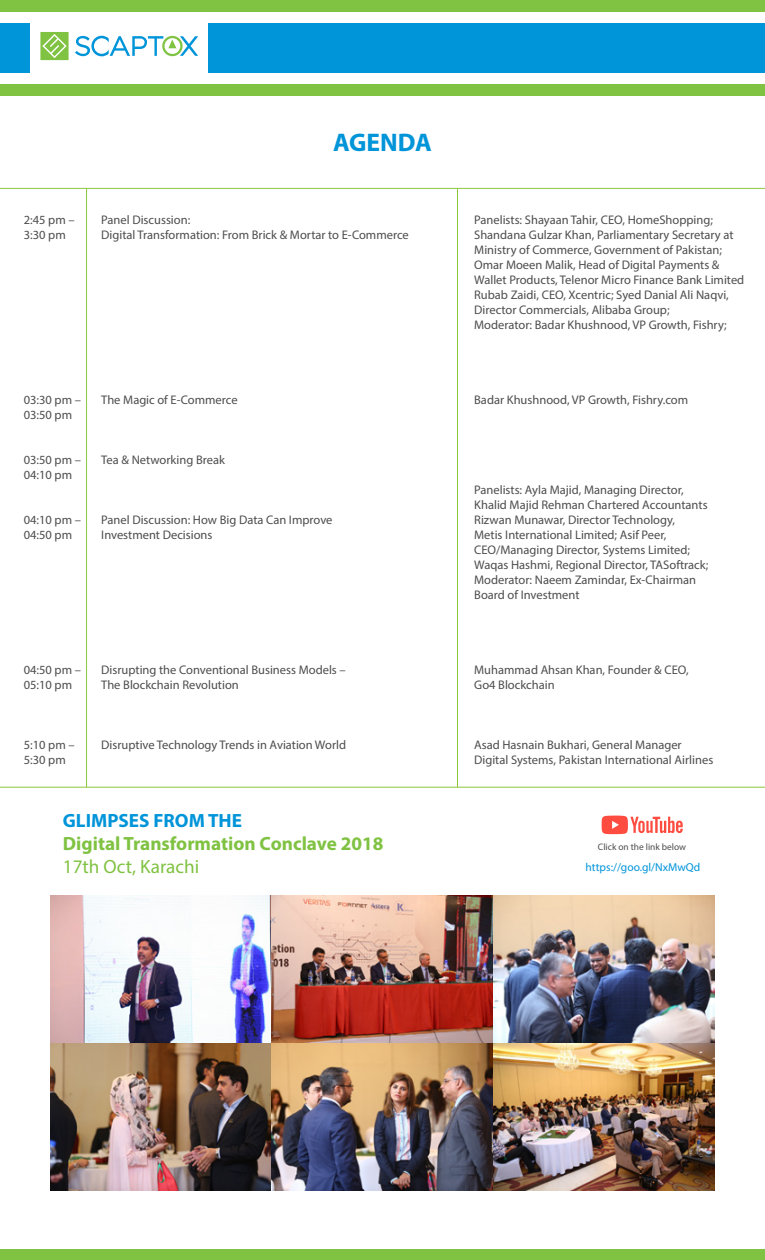
<style>
.page{position:relative;width:765px;height:1260px;background:#fff}
.page>*{position:absolute;margin:0;border:0;box-sizing:border-box;transform-origin:0 0}
.t1{font:700 25.5px "Myriad Pro";color:#0094d9}
.t2{font:700 19.25px "Myriad Pro";color:#80c242}
.t3{font:700 19.25px "Myriad Pro";color:#0094d9}
.t4{font:19.25px "Myriad Pro";color:#80c242}
.t5{font:12.5px/15px "Myriad Pro";color:#4d4d4d}
.t6{font:11.5px "Myriad Pro";color:#0094d9}
.t7{font:9.38px "Myriad Pro";color:#4d4d4d}
</style>
<div class="page">
<div style="left:0;top:1249px;width:765px;height:11px;background:#80c242"></div>
<hr style="left:86px;top:188px;width:1px;height:599px;background:#8cc63f">
<hr style="left:0;top:787px;width:765px;height:1px;background:#8cc63f">
<hr style="left:0;top:188px;width:765px;height:1px;background:#8cc63f">
<hr style="left:457px;top:188px;width:1px;height:599px;background:#8cc63f">
<img style="left:50px;top:895px;width:665px;height:296px">
<svg style="left:40px;top:32px;width:29px;height:28px"></svg>
<svg style="left:75px;top:36px;width:123px;height:20px"></svg>
<div style="left:0;top:1px;width:765px;height:11px;background:#80c242"></div>
<div style="left:0;top:84px;width:765px;height:12px;background:#80c242"></div>
<div style="left:209px;top:23px;width:556px;height:50px;background:#0094d9"></div>
<div style="left:0;top:23px;width:30px;height:50px;background:#0094d9"></div>
<svg style="left:602px;top:816px;width:81px;height:18px"></svg>
<h1 class="t1" style="left:333px;top:126px;width:100px">AGENDA</h1>
<p class="t5" style="left:24px;top:212px;width:52px">2:45 pm –<br>3:30 pm</p>
<p class="t5" style="left:101px;top:212px;width:309px">Panel Discussion:<br>Digital Transformation: From Brick &amp; Mortar to E-Commerce</p>
<p class="t5" style="left:474px;top:212px;width:272px">Panelists: Shayaan Tahir, CEO, HomeShopping; Shandana Gulzar Khan, Parliamentary Secretary at Ministry of Commerce, Government of Pakistan; Omar Moeen Malik, Head of Digital Payments &amp; Wallet Products, Telenor Micro Finance Bank Limited Rubab Zaidi, CEO, Xcentric; Syed Danial Ali Naqvi, Director Commercials, Alibaba Group;<br>Moderator: Badar Khushnood, VP Growth, Fishry;</p>
<p class="t5" style="left:24px;top:392px;width:59px">03:30 pm –<br>03:50 pm</p>
<p class="t5" style="left:24px;top:452px;width:59px">03:50 pm –<br>04:10 pm</p>
<p class="t5" style="left:24px;top:512px;width:59px">04:10 pm –<br>04:50 pm</p>
<p class="t5" style="left:101px;top:392px;width:138px">The Magic of E-Commerce</p>
<p class="t5" style="left:101px;top:452px;width:125px">Tea &amp; Networking Break</p>
<p class="t5" style="left:101px;top:512px;width:233px">Panel Discussion: How Big Data Can Improve<br>Investment Decisions</p>
<p class="t5" style="left:474px;top:392px;width:215px">Badar Khushnood, VP Growth, Fishry.com</p>
<p class="t5" style="left:474px;top:482px;width:236px">Panelists: Ayla Majid, Managing Director, Khalid Majid Rehman Chartered Accountants Rizwan Munawar, Director Technology,<br>Metis International Limited; Asif Peer, CEO/Managing Director, Systems Limited; Waqas Hashmi, Regional Director, TASoftrack; Moderator: Naeem Zamindar, Ex-Chairman Board of Investment</p>
<p class="t5" style="left:24px;top:662px;width:59px">04:50 pm –<br>05:10 pm</p>
<p class="t5" style="left:101px;top:662px;width:246px">Disrupting the Conventional Business Models –<br>The Blockchain Revolution</p>
<p class="t5" style="left:474px;top:662px;width:216px">Muhammad Ahsan Khan, Founder &amp; CEO,<br>Go4 Blockchain</p>
<p class="t5" style="left:24px;top:737px;width:52px">5:10 pm –<br>5:30 pm</p>
<p class="t5" style="left:101px;top:737px;width:246px">Disruptive Technology Trends in Aviation World</p>
<p class="t5" style="left:474px;top:737px;width:241px">Asad Hasnain Bukhari, General Manager<br>Digital Systems, Pakistan International Airlines</p>
<h2 class="t3" style="left:63px;top:808px;width:181px">GLIMPSES FROM THE</h2>
<h2 class="t2" style="left:63px;top:831px;width:322px">Digital Transformation Conclave 2018</h2>
<h2 class="t4" style="left:63px;top:855px;width:138px">17th Oct, Karachi</h2>
<p class="t6" style="left:586px;top:860px;width:116px">https://goo.gl/NxMwQd</p>
<p class="t7" style="left:598px;top:842px;width:90px">Click on the link below</p>
</div>
